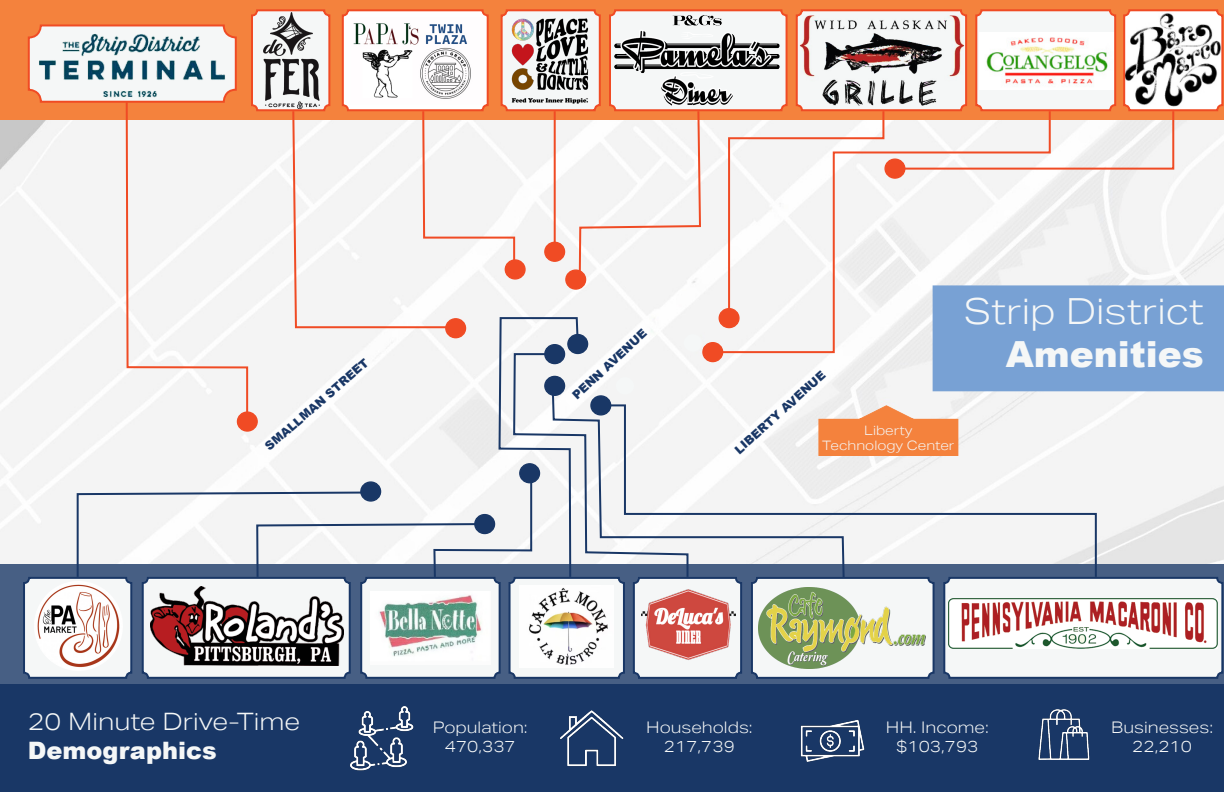
<style>
.page{position:relative;width:1224px;height:792px;background:#fff}
.page>*{position:absolute;margin:0;border:0;box-sizing:border-box;transform-origin:0 0}
.t1{font:300 36px "Aktiv Grotesk Ex";color:#f5f7f7}
.t2{font:900 36px "Arial";color:#f5f7f7}
.t3{font:300 24px "Aktiv Grotesk Ex";color:#f5f7f7}
.t4{font:900 24px "Arial";color:#f5f7f7}
.t5{font:300 16px "Aktiv Grotesk Ex";color:#f5f7f7}
.t6{font:300 13px "Aktiv Grotesk Ex";color:#f5f7f7}
.t7{font:900 12px "Arial";color:#193766}
</style>
<div class="page">
<div style="left:0;top:0;width:1223px;height:120px;background:#f4823d"></div>
<div style="left:0;top:685px;width:1223px;height:107px;background:#193766"></div>
<div style="left:0;top:684px;width:1224px;height:108px;border:1px solid #193766"></div>
<div style="left:0;top:563px;width:1224px;height:121px;background:#475f84"></div>
<img style="left:0;top:121px;width:1224px;height:442px">
<svg style="left:1052px;top:111px;width:123px;height:60px"></svg>
<svg style="left:702px;top:384px;width:144px;height:19px"></svg>
<svg style="left:702px;top:403px;width:396px;height:174px"></svg>
<img style="left:350px;top:706px;width:64px;height:65px">
<img style="left:560px;top:710px;width:64px;height:56px">
<img style="left:800px;top:720px;width:65px;height:42px">
<img style="left:1038px;top:709px;width:52px;height:51px">
<svg style="left:76px;top:109px;width:626px;height:468px"></svg>
<div style="left:505px;top:260px;width:20px;height:19px;background:#f04b24;border-radius:50%"></div>
<div style="left:505px;top:259px;width:21px;height:21px;border:1px solid #f04b24;border-radius:50%"></div>
<div style="left:361px;top:482px;width:20px;height:19px;background:#193766;border-radius:50%"></div>
<div style="left:360px;top:481px;width:21px;height:21px;border:1px solid #193766;border-radius:50%"></div>
<div style="left:545px;top:242px;width:20px;height:19px;background:#f04b24;border-radius:50%"></div>
<div style="left:544px;top:242px;width:21px;height:20px;border:1px solid #f04b24;border-radius:50%"></div>
<div style="left:566px;top:270px;width:20px;height:19px;background:#f04b24;border-radius:50%"></div>
<div style="left:565px;top:269px;width:21px;height:21px;border:1px solid #f04b24;border-radius:50%"></div>
<div style="left:703px;top:343px;width:20px;height:19px;background:#f04b24;border-radius:50%"></div>
<div style="left:702px;top:342px;width:21px;height:20px;border:1px solid #f04b24;border-radius:50%"></div>
<svg style="left:717px;top:111px;width:335px;height:243px"></svg>
<div style="left:475px;top:515px;width:20px;height:19px;background:#193766;border-radius:50%"></div>
<div style="left:474px;top:514px;width:21px;height:20px;border:1px solid #193766;border-radius:50%"></div>
<div style="left:520px;top:464px;width:20px;height:19px;background:#193766;border-radius:50%"></div>
<div style="left:519px;top:463px;width:21px;height:20px;border:1px solid #193766;border-radius:50%"></div>
<div style="left:568px;top:335px;width:20px;height:18px;background:#193766;border-radius:50%"></div>
<div style="left:567px;top:334px;width:21px;height:20px;border:1px solid #193766;border-radius:50%"></div>
<div style="left:545px;top:345px;width:20px;height:19px;background:#193766;border-radius:50%"></div>
<div style="left:544px;top:344px;width:21px;height:20px;border:1px solid #193766;border-radius:50%"></div>
<div style="left:545px;top:376px;width:20px;height:19px;background:#193766;border-radius:50%"></div>
<div style="left:544px;top:376px;width:21px;height:20px;border:1px solid #193766;border-radius:50%"></div>
<div style="left:591px;top:396px;width:20px;height:19px;background:#193766;border-radius:50%"></div>
<div style="left:590px;top:395px;width:21px;height:21px;border:1px solid #193766;border-radius:50%"></div>
<div style="left:615px;top:376px;width:20px;height:19px;background:#f5f7f7;border-radius:50%"></div>
<div style="left:614px;top:376px;width:21px;height:20px;border:1px solid #f4f4f4;border-radius:50%"></div>
<div style="left:683px;top:333px;width:20px;height:19px;background:#f5f7f7;border-radius:50%"></div>
<div style="left:682px;top:333px;width:21px;height:20px;border:1px solid #f4f4f4;border-radius:50%"></div>
<div style="left:819px;top:419px;width:139px;height:36px;background:#f4823d"></div>
<div style="left:819px;top:419px;width:139px;height:37px;border:1px solid #f4823d"></div>
<svg style="left:856px;top:405px;width:60px;height:15px"></svg>
<div style="left:933px;top:285px;width:291px;height:106px;background:#78a1d4"></div>
<img style="left:31px;top:27px;width:203px;height:73px">
<div style="left:28px;top:24px;width:209px;height:79px;border:2px solid #f04b24;border-radius:12px"></div>
<div style="left:24px;top:578px;width:107px;height:100px;background:#f5f7f7;border-radius:5px"></div>
<img style="left:37px;top:584px;width:83px;height:83px">
<div style="left:23px;top:577px;width:109px;height:102px;border:2px solid #193766;border-radius:5px"></div>
<div style="left:252px;top:10px;width:77px;height:100px;background:#f5f7f7;border-radius:5px"></div>
<img style="left:263px;top:12px;width:57px;height:96px">
<div style="left:251px;top:9px;width:79px;height:102px;border:2px solid #f04b24;border-radius:5px"></div>
<img style="left:343px;top:12px;width:145px;height:98px">
<div style="left:342px;top:9px;width:147px;height:102px;border:2px solid #f04b24;border-radius:5px"></div>
<div style="left:502px;top:10px;width:98px;height:100px;background:#f5f7f7;border-radius:5px"></div>
<img style="left:512px;top:18px;width:77px;height:86px">
<div style="left:501px;top:9px;width:100px;height:102px;border:2px solid #f04b24;border-radius:5px"></div>
<div style="left:610px;top:10px;width:177px;height:100px;background:#f5f7f7;border-radius:5px"></div>
<img style="left:615px;top:16px;width:164px;height:89px">
<div style="left:609px;top:9px;width:179px;height:102px;border:2px solid #f04b24;border-radius:5px"></div>
<div style="left:797px;top:10px;width:169px;height:100px;background:#f5f7f7;border-radius:5px"></div>
<img style="left:800px;top:16px;width:164px;height:90px">
<div style="left:796px;top:9px;width:171px;height:102px;border:2px solid #f04b24;border-radius:5px"></div>
<div style="left:976px;top:10px;width:139px;height:100px;background:#f5f7f7;border-radius:5px"></div>
<img style="left:986px;top:37px;width:122px;height:47px">
<div style="left:975px;top:9px;width:141px;height:102px;border:2px solid #f04b24;border-radius:5px"></div>
<img style="left:1126px;top:12px;width:94px;height:96px">
<div style="left:1123px;top:9px;width:100px;height:102px;border:2px solid #f04b24;border-radius:5px"></div>
<div style="left:143px;top:578px;width:207px;height:100px;background:#f5f7f7;border-radius:5px"></div>
<img style="left:151px;top:586px;width:192px;height:80px">
<div style="left:142px;top:577px;width:209px;height:102px;border:2px solid #193766;border-radius:5px"></div>
<div style="left:361px;top:578px;width:139px;height:100px;background:#f5f7f7;border-radius:5px"></div>
<img style="left:379px;top:595px;width:102px;height:61px">
<div style="left:360px;top:577px;width:141px;height:102px;border:2px solid #193766;border-radius:5px"></div>
<div style="left:510px;top:578px;width:114px;height:100px;background:#f5f7f7;border-radius:5px"></div>
<img style="left:529px;top:588px;width:79px;height:77px">
<div style="left:509px;top:577px;width:116px;height:102px;border:2px solid #193766;border-radius:5px"></div>
<div style="left:634px;top:578px;width:107px;height:100px;background:#f5f7f7;border-radius:5px"></div>
<img style="left:641px;top:589px;width:95px;height:71px">
<div style="left:633px;top:577px;width:109px;height:102px;border:2px solid #193766;border-radius:5px"></div>
<div style="left:752px;top:578px;width:182px;height:100px;background:#f5f7f7;border-radius:5px"></div>
<img style="left:758px;top:587px;width:168px;height:82px">
<div style="left:751px;top:577px;width:184px;height:102px;border:2px solid #193766;border-radius:5px"></div>
<div style="left:944px;top:578px;width:278px;height:100px;background:#f5f7f7;border-radius:5px"></div>
<img style="left:949px;top:599px;width:268px;height:50px">
<div style="left:943px;top:577px;width:280px;height:102px;border:2px solid #193766;border-radius:5px"></div>
<p class="t7" style="left:261px;top:441px;width:134px;rotate:-41deg">SMALLMAN STREET</p>
<p class="t7" style="left:568px;top:391px;width:98px;rotate:-43deg">PENN AVENUE</p>
<p class="t7" style="left:731px;top:445px;width:119px;rotate:-42deg">LIBERTY AVENUE</p>
<p class="t6" style="left:864px;top:423px;width:50px">Liberty</p>
<p class="t6" style="left:822px;top:438px;width:134px">Technology Center</p>
<p class="t1" style="left:964px;top:291px;width:242px">Strip District</p>
<p class="t2" style="left:1006px;top:328px;width:199px">Amenities</p>
<p class="t3" style="left:28px;top:708px;width:274px">20 Minute Drive-Time</p>
<p class="t4" style="left:28px;top:733px;width:191px">Demographics</p>
<p class="t5" style="left:433px;top:718px;width:96px">Population:</p>
<p class="t5" style="left:445px;top:738px;width:72px">470,337</p>
<p class="t5" style="left:646px;top:718px;width:108px">Households:</p>
<p class="t5" style="left:664px;top:738px;width:72px">217,739</p>
<p class="t5" style="left:886px;top:718px;width:104px">HH. Income:</p>
<p class="t5" style="left:896px;top:738px;width:84px">$103,793</p>
<p class="t5" style="left:1111px;top:718px;width:103px">Businesses:</p>
<p class="t5" style="left:1132px;top:738px;width:61px">22,210</p>
</div>
